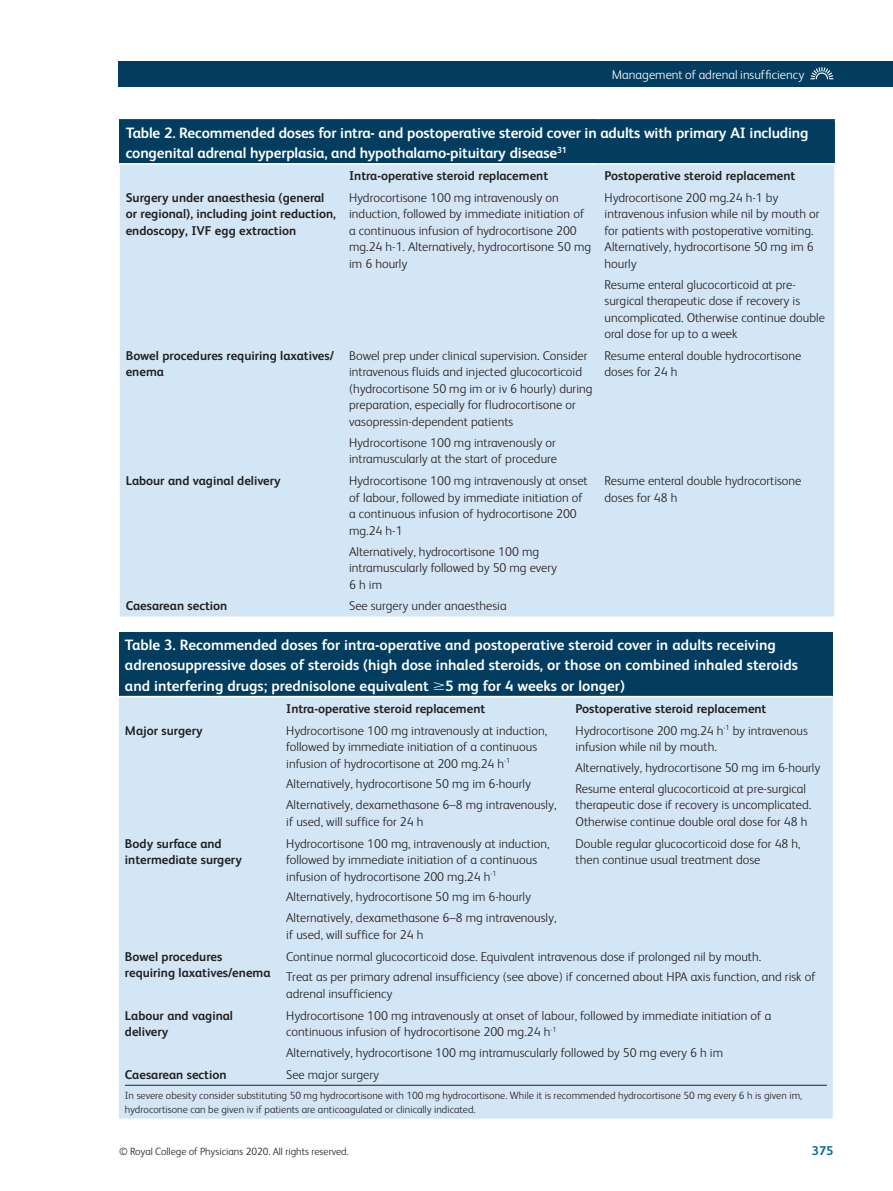
<style>
.page{position:relative;width:893px;height:1191px;background:#fff}
.page>*{position:absolute;margin:0;border:0;box-sizing:border-box;transform-origin:0 0}
.table-wrap_caption_P{font:700 15px/20.2px "FS Albert";color:#fff}
.tbody_left{font:300 12.75px/16.5px "FS Albert";color:#231f20}
.tbody_left-2{font:700 12.75px/16.5px "FS Albert";color:#231f20}
.thead_left{font:700 12.75px "FS Albert";color:#231f20}
.t1{font:300 12.75px "FS Albert";letter-spacing:.005em;color:#fff}
.t2{font:700 12.75px "FS Albert";color:#02689c}
.table-wrap-foot_fn_P{font:300 10.5px/13.5px "FS Albert";color:#231f20}
</style>
<div class="page">
<div style="left:120px;top:120px;width:714px;height:44px;background:#023d5f"></div>
<div style="left:120px;top:165px;width:714px;height:451px;background:#d3e6f5"></div>
<hr style="left:119px;top:119px;width:224px;height:2px;background:#023d5f">
<hr style="left:119px;top:121px;width:1px;height:42px;background:#023d5f">
<hr style="left:343px;top:119px;width:255px;height:2px;background:#023d5f">
<hr style="left:598px;top:119px;width:237px;height:2px;background:#023d5f">
<hr style="left:833px;top:121px;width:2px;height:42px;background:#023d5f">
<hr style="left:119px;top:163px;width:224px;height:2px;background:#fff">
<hr style="left:343px;top:163px;width:255px;height:2px;background:#fff">
<hr style="left:598px;top:163px;width:237px;height:2px;background:#fff">
<div style="left:119px;top:632px;width:714px;height:64px;background:#023d5f"></div>
<div style="left:119px;top:697px;width:714px;height:421px;background:#d3e6f5"></div>
<hr style="left:125px;top:1084px;width:702px;height:1px;background:#231f20">
<div style="left:119px;top:62px;width:774px;height:25px;background:#023d5f"></div>
<svg style="left:810px;top:67px;width:23px;height:12px"></svg>
<p class="t1" style="left:612px;top:68px;width:194px">Management of adrenal insufficiency</p>
<p class="table-wrap_caption_P" style="left:126px;top:122px;width:684px">Table 2. Recommended doses for intra- and postoperative steroid cover in adults with primary AI including congenital adrenal hyperplasia, and hypothalamo-pituitary disease<sup>31</sup></p>
<p class="thead_left" style="left:349px;top:168px;width:201px">Intra-operative steroid replacement</p>
<p class="thead_left" style="left:604px;top:168px;width:192px">Postoperative steroid replacement</p>
<p class="tbody_left-2" style="left:126px;top:189px;width:212px">Surgery under anaesthesia (general or regional), including joint reduction, endoscopy, IVF egg extraction</p>
<p class="tbody_left" style="left:349px;top:189px;width:244px">Hydrocortisone 100 mg intravenously on induction, followed by immediate initiation of a continuous infusion of hydrocortisone 200 mg.24 h-1. Alternatively, hydrocortisone 50 mg im 6 hourly</p>
<p class="tbody_left" style="left:604px;top:189px;width:216px">Hydrocortisone 200 mg.24 h-1 by intravenous infusion while nil by mouth or for patients with postoperative vomiting.<br>Alternatively, hydrocortisone 50 mg im 6 hourly</p>
<p class="tbody_left" style="left:604px;top:276px;width:222px">Resume enteral glucocorticoid at pre&shy;surgical therapeutic dose if recovery is uncomplicated. Otherwise continue double oral dose for up to a week</p>
<p class="tbody_left-2" style="left:126px;top:347px;width:210px">Bowel procedures requiring laxatives/ enema</p>
<p class="tbody_left" style="left:349px;top:347px;width:245px">Bowel prep under clinical supervision. Consider intravenous fluids and injected glucocorticoid (hydrocortisone 50 mg im or iv 6 hourly) during preparation, especially for fludrocortisone or vasopressin-dependent patients</p>
<p class="tbody_left" style="left:349px;top:434px;width:210px">Hydrocortisone 100 mg intravenously or intramuscularly at the start of procedure</p>
<p class="tbody_left" style="left:604px;top:347px;width:198px">Resume enteral double hydrocortisone doses for 24 h</p>
<p class="tbody_left-2" style="left:126px;top:472px;width:156px">Labour and vaginal delivery</p>
<p class="tbody_left" style="left:349px;top:472px;width:240px">Hydrocortisone 100 mg intravenously at onset of labour, followed by immediate initiation of a continuous infusion of hydrocortisone 200 mg.24 h-1</p>
<p class="tbody_left" style="left:349px;top:543px;width:209px">Alternatively, hydrocortisone 100 mg intramuscularly followed by 50 mg every<br>6 h im</p>
<p class="tbody_left" style="left:604px;top:472px;width:198px">Resume enteral double hydrocortisone doses for 48 h</p>
<p class="tbody_left-2" style="left:126px;top:598px;width:103px">Caesarean section</p>
<p class="tbody_left" style="left:349px;top:598px;width:159px">See surgery under anaesthesia</p>
<p class="table-wrap_caption_P" style="left:125px;top:634px;width:674px">Table 3. Recommended doses for intra-operative and postoperative steroid cover in adults receiving adrenosuppressive doses of steroids (high dose inhaled steroids, or those on combined inhaled steroids and interfering drugs; prednisolone equivalent ≥5 mg for 4 weeks or longer)</p>
<p class="thead_left" style="left:286px;top:701px;width:201px">Intra-operative steroid replacement</p>
<p class="thead_left" style="left:576px;top:701px;width:192px">Postoperative steroid replacement</p>
<p class="tbody_left-2" style="left:125px;top:722px;width:79px">Major surgery</p>
<p class="tbody_left" style="left:286px;top:722px;width:262px">Hydrocortisone 100 mg intravenously at induction, followed by immediate initiation of a continuous infusion of hydrocortisone at 200 mg.24 h<sup>-1</sup></p>
<p class="tbody_left" style="left:286px;top:775px;width:246px">Alternatively, hydrocortisone 50 mg im 6-hourly</p>
<p class="tbody_left" style="left:286px;top:796px;width:272px">Alternatively, dexamethasone 6–8 mg intravenously, if used, will suffice for 24 h</p>
<p class="tbody_left" style="left:576px;top:722px;width:234px">Hydrocortisone 200 mg.24 h<sup>-1</sup> by intravenous infusion while nil by mouth.</p>
<p class="tbody_left" style="left:576px;top:759px;width:246px">Alternatively, hydrocortisone 50 mg im 6-hourly</p>
<p class="tbody_left" style="left:576px;top:780px;width:237px">Resume enteral glucocorticoid at pre-surgical therapeutic dose if recovery is uncomplicated.<br>Otherwise continue double oral dose for 48 h</p>
<p class="tbody_left-2" style="left:125px;top:834px;width:118px">Body surface and intermediate surgery</p>
<p class="tbody_left" style="left:286px;top:834px;width:265px">Hydrocortisone 100 mg, intravenously at induction, followed by immediate initiation of a continuous infusion of hydrocortisone 200 mg.24 h<sup>-1</sup></p>
<p class="tbody_left" style="left:286px;top:888px;width:246px">Alternatively, hydrocortisone 50 mg im 6-hourly</p>
<p class="tbody_left" style="left:286px;top:909px;width:272px">Alternatively, dexamethasone 6–8 mg intravenously, if used, will suffice for 24 h</p>
<p class="tbody_left" style="left:576px;top:834px;width:226px">Double regular glucocorticoid dose for 48 h, then continue usual treatment dose</p>
<p class="tbody_left-2" style="left:125px;top:947px;width:147px">Bowel procedures requiring laxatives/enema</p>
<p class="tbody_left" style="left:286px;top:947px;width:476px">Continue normal glucocorticoid dose. Equivalent intravenous dose if prolonged nil by mouth.</p>
<p class="tbody_left" style="left:286px;top:968px;width:531px">Treat as per primary adrenal insufficiency (see above) if concerned about HPA axis function, and risk of adrenal insufficiency</p>
<p class="tbody_left-2" style="left:125px;top:1007px;width:110px">Labour and vaginal delivery</p>
<p class="tbody_left" style="left:286px;top:1007px;width:487px">Hydrocortisone 100 mg intravenously at onset of labour, followed by immediate initiation of a continuous infusion of hydrocortisone 200 mg.24 h<sup>-1</sup></p>
<p class="tbody_left" style="left:286px;top:1044px;width:438px">Alternatively, hydrocortisone 100 mg intramuscularly followed by 50 mg every 6 h im</p>
<p class="tbody_left-2" style="left:125px;top:1066px;width:103px">Caesarean section</p>
<p class="tbody_left" style="left:286px;top:1066px;width:94px">See major surgery</p>
<p class="table-wrap-foot_fn_P" style="left:125px;top:1088px;width:679px">In severe obesity consider substituting 50 mg hydrocortisone with 100 mg hydrocortisone. While it is recommended hydrocortisone 50 mg every 6 h is given im, hydrocortisone can be given iv if patients are anticoagulated or clinically indicated.</p>
<p class="table-wrap-foot_fn_P" style="left:119px;top:1144px;width:231px">© Royal College of Physicians 2020. All rights reserved.</p>
<p class="t2" style="left:812px;top:1143px;width:23px">375</p>
</div>
